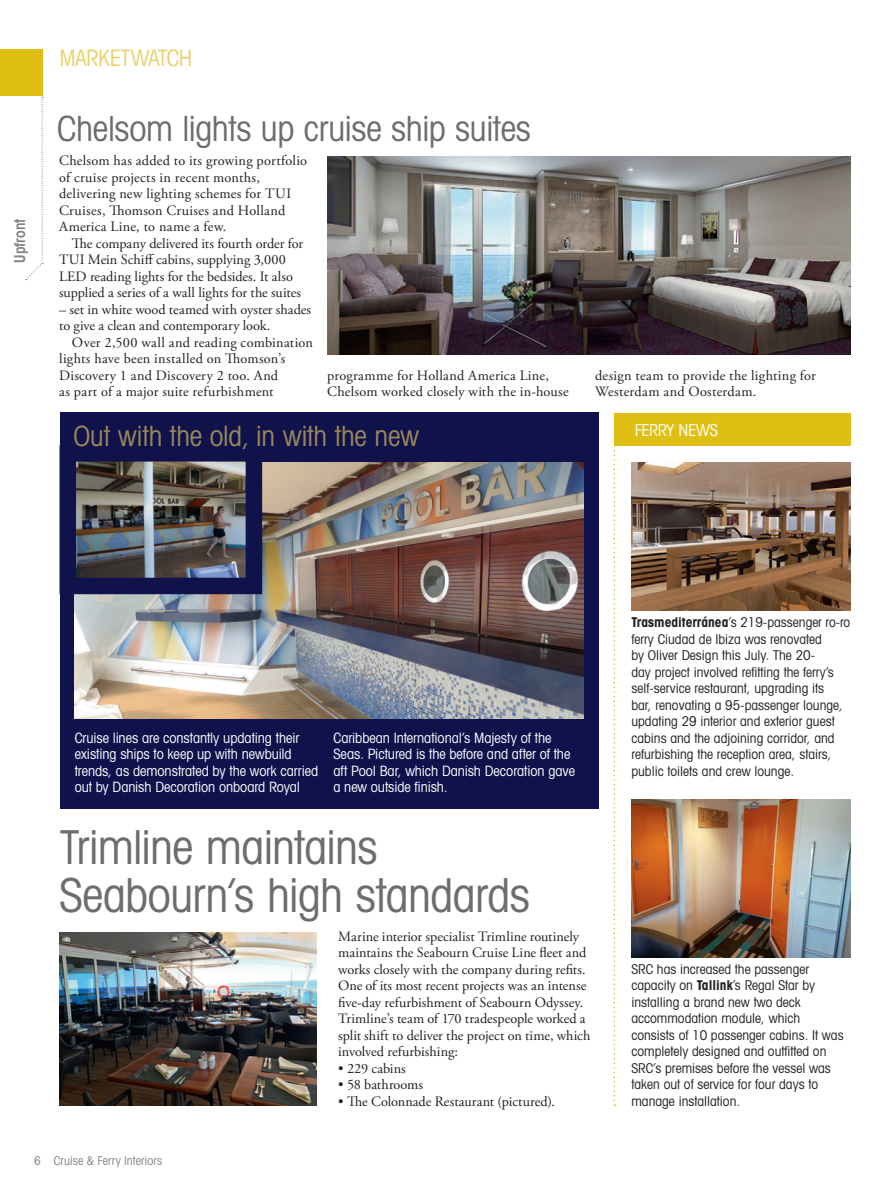
<style>
.page{position:relative;width:893px;height:1191px;background:#fff}
.page>*{position:absolute;margin:0;border:0;box-sizing:border-box;transform-origin:0 0}
.t1{font:condensed 46.5px/48px "Avant Garde IT Cby BT";letter-spacing:-.015em;color:#6c6d70}
.t2{font:condensed 34.5px "Avant Garde IT Cby BT";letter-spacing:-.01em;color:#6c6d70}
.t3{font:condensed 27.75px "Avant Garde IT Cby BT";letter-spacing:-.005em;color:#99875a}
.t4{font:condensed 22.5px "Avant Garde IT Cby BT";letter-spacing:-.02em;color:#e9d067}
.t5{font:condensed 16.5px "Avant Garde IT Cby BT";letter-spacing:-.02em;color:#fff}
.t6{font:600 condensed 15px "Avant Garde IT Cby BT";color:#808285}
.t7{font:14.25px/16.5px "Adobe Garamond Pro";letter-spacing:.005em;color:#231f20}
.t8{font:condensed 14.25px/16.5px "Avant Garde";letter-spacing:-.005em;color:#fff}
.t9{font:condensed 13.5px/16.5px "Avant Garde";color:#231f20}
.t10{font:condensed 12px "Avant Garde IT Cby BT";letter-spacing:.01em;color:#808285}
.s1{font-weight:700}
</style>
<div class="page">
<svg style="left:26px;top:97px;width:17px;height:183px"></svg>
<div style="left:0;top:49px;width:43px;height:47px;background:#dfc012"></div>
<div style="left:613px;top:413px;width:237px;height:32px;background:#dfc012"></div>
<svg style="left:613px;top:413px;width:2px;height:693px"></svg>
<img style="left:631px;top:462px;width:219px;height:148px">
<img style="left:631px;top:799px;width:219px;height:158px">
<div style="left:60px;top:413px;width:538px;height:396px;background:#10124c"></div>
<img style="left:75px;top:462px;width:509px;height:257px">
<img style="left:60px;top:932px;width:257px;height:174px">
<img style="left:328px;top:156px;width:522px;height:198px">
<img style="left:77px;top:462px;width:168px;height:115px">
<h3 class="t4" style="left:60px;top:44px;width:134px">MARKETWATCH</h3>
<p class="t6" style="left:11px;top:263px;width:46px;rotate:-90deg">Upfront</p>
<h2 class="t2" style="left:57px;top:108px;width:475px">Chelsom lights up cruise ship suites</h2>
<p class="t7" style="left:59px;top:153px;width:249px">Chelsom has added to its growing portfolio of cruise projects in recent months, delivering new lighting schemes for TUI Cruises, Thomson Cruises and Holland America Line, to name a few.</p>
<p class="t7" style="left:59px;top:235px;width:246px;text-indent:13px">The company delivered its fourth order for TUI Mein Schiff cabins, supplying 3,000<br>LED reading lights for the bedsides. It also supplied a series of a wall lights for the suites</p>
<p class="t7" style="left:59px;top:301px;width:254px">– set in white wood teamed with oyster shades to give a clean and contemporary look.</p>
<p class="t7" style="left:59px;top:334px;width:255px;text-indent:13px">Over 2,500 wall and reading combination lights have been installed on Thomson’s Discovery 1 and Discovery 2 too. And<br>as part of a major suite refurbishment</p>
<p class="t7" style="left:327px;top:367px;width:243px">programme for Holland America Line,<br>Chelsom worked closely with the in-house</p>
<p class="t7" style="left:595px;top:367px;width:222px">design team to provide the lighting for<br>Westerdam and Oosterdam.</p>
<h3 class="t3" style="left:74px;top:419px;width:347px">Out with the old, in with the new</h3>
<p class="t5" style="left:635px;top:420px;width:85px">FERRY NEWS</p>
<p class="t8" style="left:75px;top:729px;width:245px">Cruise lines are constantly updating their existing ships to keep up with newbuild trends, as demonstrated by the work carried out by Danish Decoration onboard Royal</p>
<p class="t8" style="left:333px;top:729px;width:243px">Caribbean International’s Majesty of the Seas. Pictured is the before and after of the aft Pool Bar, which Danish Decoration gave a new outside finish.</p>
<h1 class="t1" style="left:60px;top:823px;width:472px">Trimline maintains<br>Seabourn’s high standards</h1>
<p class="t7" style="left:338px;top:928px;width:254px">Marine interior specialist Trimline routinely maintains the Seabourn Cruise Line fleet and works closely with the company during refits.<br>One of its most recent projects was an intense five-day refurbishment of Seabourn Odyssey.<br>Trimline’s team of 170 tradespeople worked a split shift to deliver the project on time, which involved refurbishing:</p>
<p class="t7" style="left:338px;top:1060px;width:69px">• 229 cabins</p>
<p class="t7" style="left:338px;top:1077px;width:86px">• 58 bathrooms</p>
<p class="t7" style="left:338px;top:1093px;width:218px">• The Colonnade Restaurant (pictured).</p>
<p class="t9" style="left:631px;top:614px;width:220px"><span class="s1">Trasmediterránea</span>’s 219-passenger ro-ro ferry Ciudad de Ibiza was renovated<br>by Oliver Design this July. The 20-<br>day project involved refitting the ferry’s self-service restaurant, upgrading its<br>bar, renovating a 95-passenger lounge, updating 29 interior and exterior guest cabins and the adjoining corridor, and refurbishing the reception area, stairs, public toilets and crew lounge.</p>
<p class="t9" style="left:631px;top:960px;width:214px">SRC has increased the passenger capacity on <span class="s1">Tallink</span>’s Regal Star by installing a brand new two deck accommodation module, which consists of 10 passenger cabins. It was completely designed and outfitted on SRC’s premises before the vessel was taken out of service for four days to manage installation.</p>
<p class="t10" style="left:34px;top:1153px;width:130px">6 Cruise &amp; Ferry Interiors</p>
</div>
